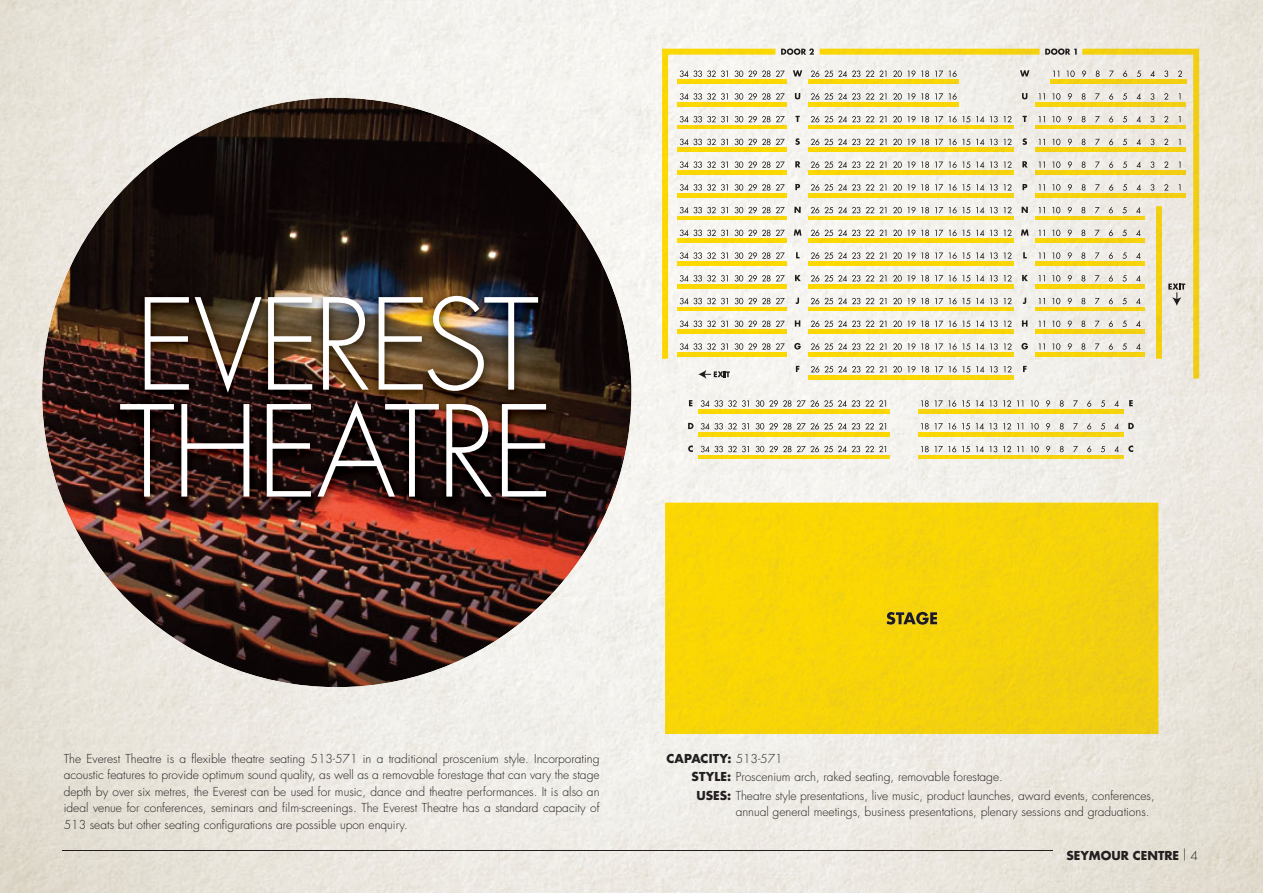
<style>
.page{position:relative;width:1263px;height:893px;background:#fff}
.page>*{position:absolute;margin:0;border:0;box-sizing:border-box;transform-origin:0 0}
.t1{font:300 122.7px/106.9px "Futura Std";letter-spacing:-.035em;color:#fff}
.t2{font:300 12px/16.5px "Futura Std";color:#231f20;text-align:justify}
.t3{font:700 12px "Futura Std";color:#231f20}
.s1{font-weight:300}
.s2{font-weight:700}
</style>
<div class="page">
<img style="left:0;top:0;width:1263px;height:893px">
<img style="left:665px;top:503px;width:493px;height:231px">
<svg style="left:886px;top:612px;width:51px;height:13px"></svg>
<svg style="left:698px;top:370px;width:32px;height:9px"></svg>
<svg style="left:688px;top:445px;width:202px;height:14px"></svg>
<svg style="left:918px;top:445px;width:215px;height:14px;background:#e4d99f"></svg>
<svg style="left:688px;top:423px;width:202px;height:13px"></svg>
<svg style="left:918px;top:423px;width:216px;height:13px;background:#e3d798"></svg>
<svg style="left:698px;top:400px;width:192px;height:13px"></svg>
<svg style="left:689px;top:400px;width:3px;height:6px"></svg>
<svg style="left:1129px;top:400px;width:4px;height:6px"></svg>
<svg style="left:918px;top:400px;width:205px;height:13px;background:#e3d895"></svg>
<svg style="left:716px;top:343px;width:70px;height:13px"></svg>
<svg style="left:716px;top:320px;width:70px;height:14px"></svg>
<svg style="left:716px;top:298px;width:70px;height:13px"></svg>
<svg style="left:716px;top:275px;width:70px;height:13px"></svg>
<svg style="left:716px;top:252px;width:70px;height:13px"></svg>
<svg style="left:716px;top:229px;width:70px;height:14px"></svg>
<svg style="left:716px;top:207px;width:70px;height:13px"></svg>
<svg style="left:716px;top:184px;width:70px;height:13px"></svg>
<svg style="left:716px;top:161px;width:70px;height:13px"></svg>
<svg style="left:716px;top:139px;width:70px;height:13px"></svg>
<svg style="left:716px;top:116px;width:70px;height:13px"></svg>
<svg style="left:716px;top:96px;width:70px;height:10px"></svg>
<svg style="left:796px;top:366px;width:3px;height:6px"></svg>
<svg style="left:794px;top:343px;width:7px;height:7px"></svg>
<svg style="left:795px;top:320px;width:5px;height:7px"></svg>
<svg style="left:795px;top:275px;width:6px;height:6px"></svg>
<svg style="left:796px;top:252px;width:4px;height:6px"></svg>
<svg style="left:794px;top:229px;width:7px;height:7px"></svg>
<svg style="left:794px;top:207px;width:7px;height:6px"></svg>
<svg style="left:795px;top:184px;width:5px;height:6px"></svg>
<svg style="left:795px;top:161px;width:5px;height:6px"></svg>
<svg style="left:795px;top:138px;width:5px;height:7px"></svg>
<svg style="left:795px;top:116px;width:5px;height:6px"></svg>
<svg style="left:795px;top:96px;width:5px;height:3px"></svg>
<svg style="left:1023px;top:366px;width:3px;height:6px"></svg>
<svg style="left:1021px;top:343px;width:7px;height:7px"></svg>
<svg style="left:1022px;top:320px;width:5px;height:7px"></svg>
<svg style="left:1022px;top:275px;width:6px;height:6px"></svg>
<svg style="left:1023px;top:252px;width:4px;height:6px"></svg>
<svg style="left:1021px;top:229px;width:7px;height:7px"></svg>
<svg style="left:1022px;top:207px;width:6px;height:6px"></svg>
<svg style="left:1022px;top:184px;width:5px;height:6px"></svg>
<svg style="left:1022px;top:161px;width:5px;height:6px"></svg>
<svg style="left:1022px;top:138px;width:5px;height:7px"></svg>
<svg style="left:1022px;top:116px;width:5px;height:6px"></svg>
<svg style="left:1022px;top:96px;width:5px;height:3px"></svg>
<svg style="left:809px;top:366px;width:204px;height:13px"></svg>
<svg style="left:809px;top:343px;width:204px;height:13px"></svg>
<svg style="left:809px;top:320px;width:204px;height:14px"></svg>
<svg style="left:809px;top:298px;width:204px;height:13px"></svg>
<svg style="left:809px;top:275px;width:204px;height:13px"></svg>
<svg style="left:809px;top:252px;width:204px;height:13px"></svg>
<svg style="left:809px;top:229px;width:204px;height:14px"></svg>
<svg style="left:809px;top:207px;width:204px;height:13px"></svg>
<svg style="left:809px;top:184px;width:204px;height:13px"></svg>
<svg style="left:809px;top:161px;width:204px;height:13px"></svg>
<svg style="left:809px;top:139px;width:204px;height:13px;background:#e1d381"></svg>
<svg style="left:809px;top:116px;width:204px;height:13px;background:#e0d492"></svg>
<svg style="left:809px;top:96px;width:150px;height:10px"></svg>
<svg style="left:1036px;top:207px;width:109px;height:13px"></svg>
<svg style="left:1036px;top:229px;width:109px;height:14px;background:#e5d78d"></svg>
<svg style="left:1036px;top:252px;width:109px;height:13px"></svg>
<svg style="left:1036px;top:275px;width:109px;height:13px"></svg>
<svg style="left:1036px;top:298px;width:109px;height:13px"></svg>
<svg style="left:1036px;top:320px;width:109px;height:14px;background:#e5d78d"></svg>
<svg style="left:1036px;top:343px;width:109px;height:13px"></svg>
<svg style="left:1036px;top:96px;width:110px;height:10px"></svg>
<svg style="left:1036px;top:116px;width:110px;height:13px"></svg>
<svg style="left:1036px;top:139px;width:110px;height:13px"></svg>
<svg style="left:1036px;top:161px;width:110px;height:13px"></svg>
<svg style="left:1036px;top:184px;width:110px;height:13px"></svg>
<svg style="left:781px;top:48px;width:33px;height:1px"></svg>
<svg style="left:1045px;top:48px;width:32px;height:1px"></svg>
<img style="left:662px;top:49px;width:537px;height:47px">
<img style="left:662px;top:95px;width:54px;height:283px">
<img style="left:1146px;top:95px;width:53px;height:283px">
<svg style="left:1168px;top:284px;width:17px;height:22px"></svg>
<hr style="left:63px;top:850px;width:990px;height:1px;background:#231f20">
<img style="left:42px;top:98px;width:589px;height:589px;border-radius:50%">
<img style="left:111px;top:291px;width:444px;height:219px">
<h1 class="t1" style="left:119px;top:300px;width:436px">EVEREST<br>THEATRE</h1>
<p class="t2" style="left:64px;top:751px;width:537px">The Everest Theatre is a flexible theatre seating 513-571 in a traditional proscenium style. Incorporating acoustic features to provide optimum sound quality, as well as a removable forestage that can vary the stage depth by over six metres, the Everest can be used for music, dance and theatre performances. It is also an ideal venue for conferences, seminars and film-screenings. The Everest Theatre has a standard capacity of 513 seats but other seating configurations are possible upon enquiry.</p>
<p class="t3" style="left:666px;top:753px;width:118px">CAPACITY: <span class="s1">513-571</span></p>
<p class="t2" style="left:691px;top:769px;width:313px"><span class="s2">STYLE:</span> Proscenium arch, raked seating, removable forestage.</p>
<p class="t2" style="left:696px;top:788px;width:460px"><span class="s2">USES:</span> Theatre style presentations, live music, product launches, award events, conferences,</p>
<p class="t2" style="left:736px;top:804px;width:415px">annual general meetings, business presentations, plenary sessions and graduations.</p>
<p class="t3" style="left:1066px;top:849px;width:133px">SEYMOUR CENTRE <span class="s1">| 4</span></p>
</div>
